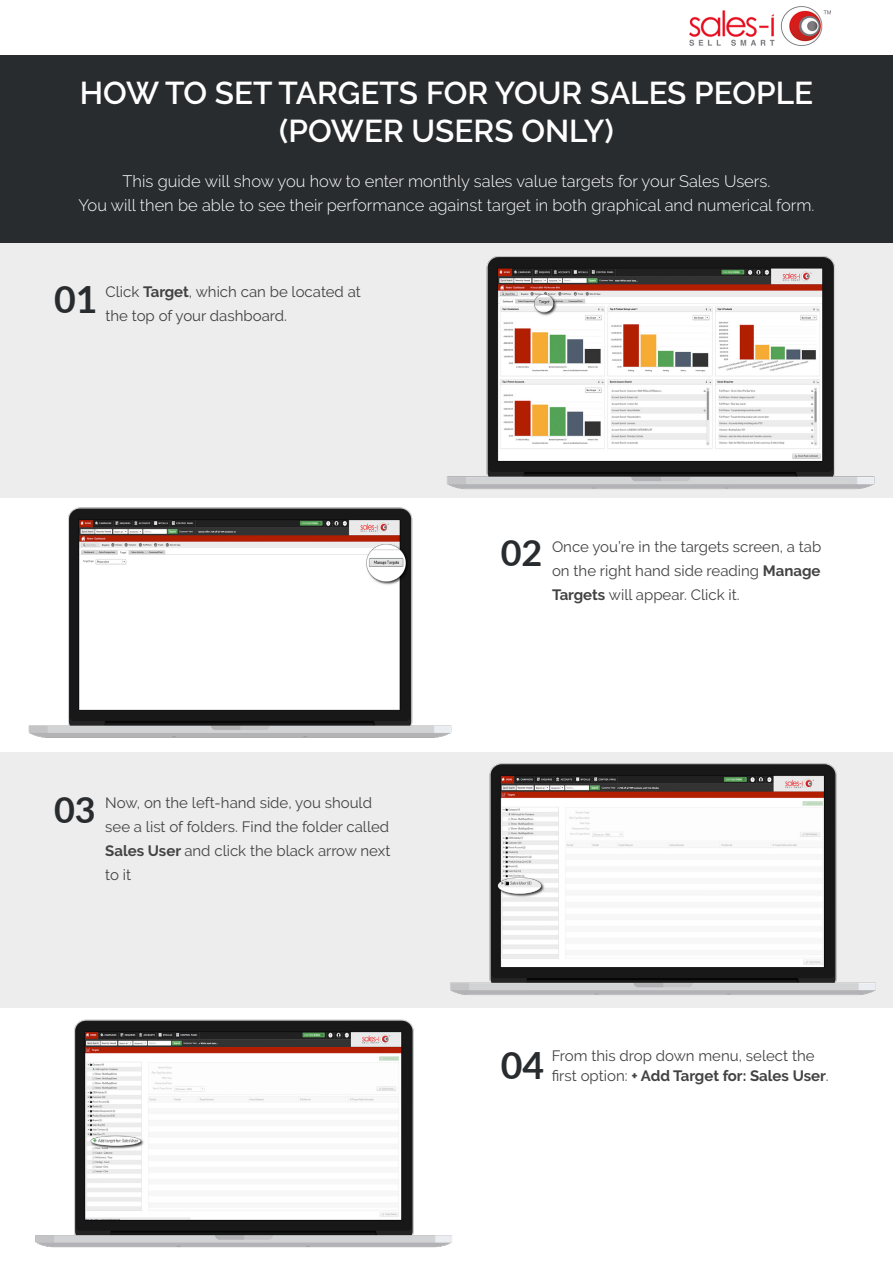
<style>
.page{position:relative;width:893px;height:1263px;background:#fff}
.page>*{position:absolute;margin:0;border:0;box-sizing:border-box;transform-origin:0 0}
.t1{font:700 37.5px "Lato";color:#292c2f}
.t2{font:700 36px "Lato";color:#292c2f}
.t3{font:600 31.5px "Raleway";color:#fff}
.t4{font:300 16.5px "Raleway";color:#fff}
.t5{font:15px/24px "Raleway";color:#434343}
.t6{font:15px/24px "Raleway";color:#424142}
.t7{font:700 15px "Raleway";color:#434343}
.s1{font-weight:700}
.s2{font-weight:400}
</style>
<div class="page">
<img style="left:22px;top:507px;width:450px;height:246px">
<div style="left:0;top:238px;width:893px;height:260px;background:#ededed"></div>
<div style="left:0;top:753px;width:893px;height:255px;background:#ededed"></div>
<img style="left:450px;top:763px;width:426px;height:232px">
<div style="left:0;top:55px;width:893px;height:187px;background:#292c2f"></div>
<img style="left:447px;top:256px;width:428px;height:233px">
<img style="left:690px;top:6px;width:140px;height:40px">
<img style="left:35px;top:1019px;width:417px;height:229px">
<p class="t3" style="left:80px;top:75px;width:735px">HOW TO SET TARGETS FOR YOUR SALES PEOPLE</p>
<p class="t3" style="left:279px;top:113px;width:336px">(POWER USERS ONLY)</p>
<p class="t4" style="left:123px;top:171px;width:649px">This guide will show you how to enter monthly sales value targets for your Sales Users.</p>
<p class="t4" style="left:79px;top:195px;width:737px">You will then be able to see their performance against target in both graphical and numerical form.</p>
<p class="t1" style="left:54px;top:271px;width:45px">01</p>
<p class="t6" style="left:105px;top:279px;width:257px">Click <span class="s1">Target</span>, which can be located at the top of your dashboard.</p>
<p class="t2" style="left:54px;top:783px;width:43px">03</p>
<p class="t5" style="left:105px;top:791px;width:287px">Now, on the left-hand side, you should see a list of folders. Find the folder called<br><span class="s1">Sales User</span> and click the black arrow next to it</p>
<p class="t2" style="left:501px;top:527px;width:43px">02</p>
<p class="t5" style="left:552px;top:534px;width:271px;text-align:justify">Once you’re in the targets screen, a tab on the right hand side reading <span class="s1">Manage Targets</span> will appear. Click it.</p>
<p class="t1" style="left:501px;top:1037px;width:45px">04</p>
<p class="t5" style="left:552px;top:1044px;width:264px">From this drop down menu, select the</p>
<p class="t7" style="left:552px;top:1067px;width:279px"><span class="s2">first option:</span> + Add Target for: Sales User<span class="s2">.</span></p>
</div>
